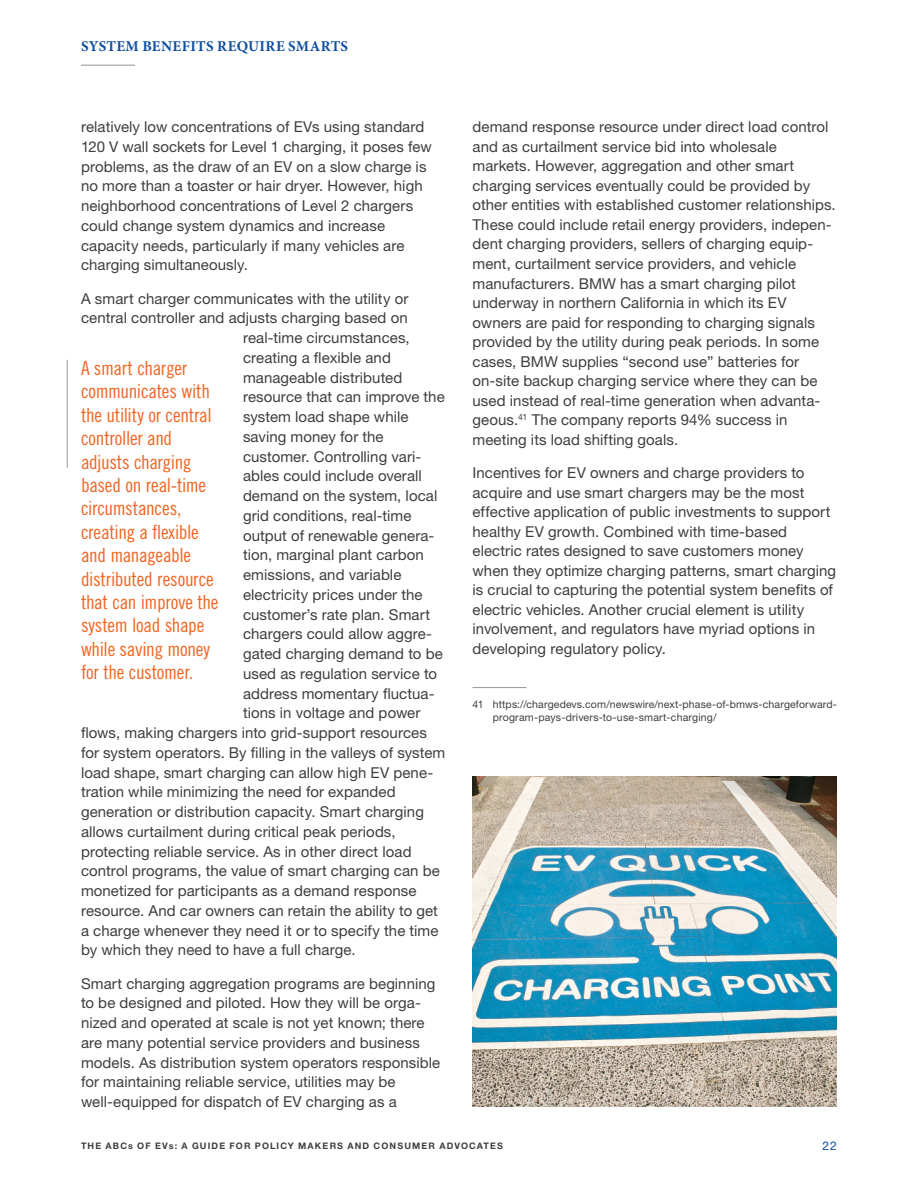
<style>
.page{position:relative;width:918px;height:1188px;background:#fff}
.page>*{position:absolute;margin:0;border:0;box-sizing:border-box;transform-origin:0 0}
.Pullquote{font:19.5px/23.4px "Trade Gothic Cond Eighteen";letter-spacing:-.015em;color:#f36421}
.Body_1{font:15px/19.5px "Helvetica Neue LT Std";letter-spacing:.005em;color:#3e3e3f}
.Section_eyebrow{font:700 15px "Minion Pro";letter-spacing:.02em;color:#0d4da1}
.t1{font:12px "Helvetica Neue LT Std";color:#0d4da1}
.Footnote_text{font:10.5px/13.5px "Helvetica Neue LT Std";letter-spacing:.015em;color:#3e3e3f}
.t2{font:700 9px "Helvetica Neue LT Std";letter-spacing:.13em;color:#3e3e3f}
</style>
<div class="page">
<hr style="left:472px;top:687px;width:54px;height:1px;background:#939598">
<hr style="left:81px;top:65px;width:54px;height:1px;background:#939598">
<hr style="left:67px;top:360px;width:1px;height:108px;background:#939598">
<img style="left:472px;top:776px;width:365px;height:331px">
<p class="Section_eyebrow" style="left:81px;top:36px;width:269px">SYSTEM BENEFITS REQUIRE SMARTS</p>
<p class="Body_1" style="left:81px;top:117px;width:352px">relatively low concentrations of EVs using standard 120 V wall sockets for Level 1 charging, it poses few problems, as the draw of an EV on a slow charge is no more than a toaster or hair dryer. However, high neighborhood concentrations of Level 2 chargers could change system dynamics and increase capacity needs, particularly if many vehicles are charging simultaneously.</p>
<p class="Body_1" style="left:81px;top:288px;width:329px">A smart charger communicates with the utility or</p>
<p class="Body_1" style="left:81px;top:308px;width:328px">central controller and adjusts charging based on</p>
<p class="Body_1" style="left:243px;top:328px;width:168px">real-time circumstances,</p>
<p class="Body_1" style="left:243px;top:348px;width:149px">creating a flexible and</p>
<p class="Body_1" style="left:243px;top:367px;width:161px">manageable distributed</p>
<p class="Body_1" style="left:243px;top:387px;width:203px">resource that can improve the</p>
<p class="Body_1" style="left:243px;top:407px;width:167px">system load shape while</p>
<p class="Body_1" style="left:243px;top:427px;width:142px">saving money for the</p>
<p class="Body_1" style="left:243px;top:446px;width:180px">customer. Controlling vari-</p>
<p class="Body_1" style="left:243px;top:466px;width:180px">ables could include overall</p>
<p class="Body_1" style="left:243px;top:486px;width:196px">demand on the system, local</p>
<p class="Body_1" style="left:243px;top:506px;width:170px">grid conditions, real-time</p>
<p class="Body_1" style="left:243px;top:525px;width:193px">output of renewable genera-</p>
<p class="Body_1" style="left:243px;top:545px;width:182px">tion, marginal plant carbon</p>
<p class="Body_1" style="left:243px;top:565px;width:160px">emissions, and variable</p>
<p class="Body_1" style="left:243px;top:585px;width:181px">electricity prices under the</p>
<p class="Body_1" style="left:243px;top:604px;width:189px">customer’s rate plan. Smart</p>
<p class="Body_1" style="left:243px;top:624px;width:190px">chargers could allow aggre-</p>
<p class="Body_1" style="left:243px;top:644px;width:201px">gated charging demand to be</p>
<p class="Body_1" style="left:243px;top:664px;width:196px">used as regulation service to</p>
<p class="Body_1" style="left:243px;top:683px;width:193px">address momentary fluctua-</p>
<p class="Body_1" style="left:243px;top:703px;width:179px">tions in voltage and power</p>
<p class="Body_1" style="left:81px;top:723px;width:347px">flows, making chargers into grid-support resources</p>
<p class="Body_1" style="left:81px;top:743px;width:366px">for system operators. By filling in the valleys of system</p>
<p class="Body_1" style="left:81px;top:762px;width:354px">load shape, smart charging can allow high EV pene-</p>
<p class="Body_1" style="left:81px;top:782px;width:316px">tration while minimizing the need for expanded</p>
<p class="Body_1" style="left:81px;top:802px;width:344px">generation or distribution capacity. Smart charging</p>
<p class="Body_1" style="left:81px;top:822px;width:316px">allows curtailment during critical peak periods,</p>
<p class="Body_1" style="left:81px;top:841px;width:332px">protecting reliable service. As in other direct load</p>
<p class="Body_1" style="left:81px;top:861px;width:360px">control programs, the value of smart charging can be</p>
<p class="Body_1" style="left:81px;top:881px;width:337px">monetized for participants as a demand response</p>
<p class="Body_1" style="left:81px;top:901px;width:359px">resource. And car owners can retain the ability to get</p>
<p class="Body_1" style="left:81px;top:920px;width:359px">a charge whenever they need it or to specify the time</p>
<p class="Body_1" style="left:81px;top:940px;width:276px">by which they need to have a full charge.</p>
<p class="Body_1" style="left:81px;top:973px;width:361px">Smart charging aggregation programs are beginning to be designed and piloted. How they will be orga&shy;nized and operated at scale is not yet known; there are many potential service providers and business models. As distribution system operators responsible for maintaining reliable service, utilities may be well-equipped for dispatch of EV charging as a</p>
<p class="Pullquote" style="left:81px;top:356px;width:139px">A smart charger communicates with the utility or central controller and adjusts charging based on real-time circumstances, creating a flexible and manageable distributed resource that can improve the system load shape while saving money for the customer.</p>
<p class="Body_1" style="left:472px;top:117px;width:365px">demand response resource under direct load control and as curtailment service bid into wholesale markets. However, aggregation and other smart charging services eventually could be provided by other entities with established customer relationships.<br>These could include retail energy providers, indepen&shy;dent charging providers, sellers of charging equip&shy;ment, curtailment service providers, and vehicle manufacturers. BMW has a smart charging pilot underway in northern California in which its EV owners are paid for responding to charging signals provided by the utility during peak periods. In some cases, BMW supplies “second use” batteries for on-site backup charging service where they can be used instead of real-time generation when advanta&shy;geous.<sup>41</sup> The company reports 94% success in meeting its load shifting goals.</p>
<p class="Body_1" style="left:472px;top:463px;width:365px">Incentives for EV owners and charge providers to acquire and use smart chargers may be the most effective application of public investments to support healthy EV growth. Combined with time-based electric rates designed to save customers money when they optimize charging patterns, smart charging is crucial to capturing the potential system benefits of electric vehicles. Another crucial element is utility involvement, and regulators have myriad options in developing regulatory policy.</p>
<p class="Footnote_text" style="left:493px;top:697px;width:346px;text-indent:-20px">41 https://chargedevs.com/newswire/next-phase-of-bmws-chargeforward&shy;program-pays-drivers-to-use-smart-charging/</p>
<p class="t2" style="left:81px;top:1140px;width:424px">THE ABCs OF EVs: A GUIDE FOR POLICY MAKERS AND CONSUMER ADVOCATES</p>
<p class="t1" style="left:822px;top:1139px;width:16px">22</p>
</div>
